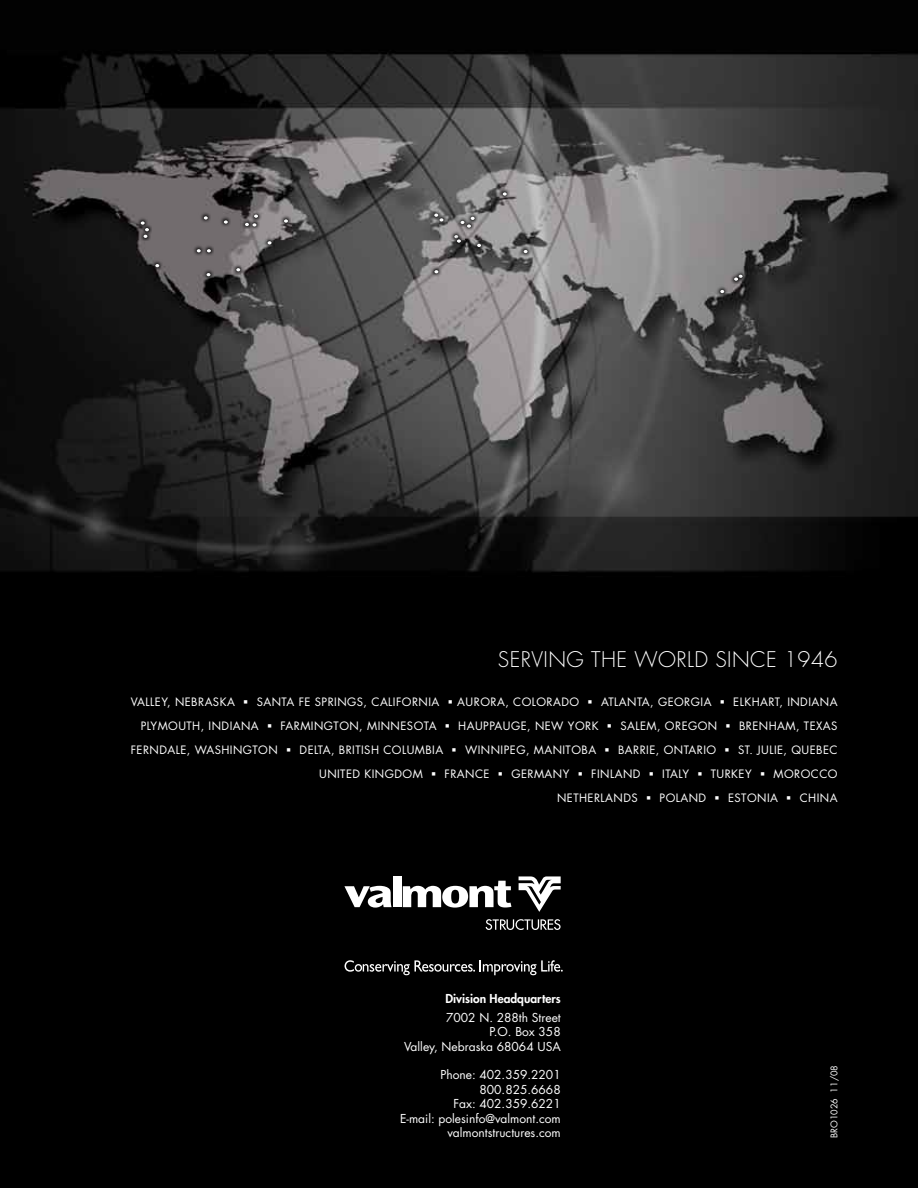
<style>
.page{position:relative;width:918px;height:1188px;background:#fff}
.page>*{position:absolute;margin:0;border:0;box-sizing:border-box;transform-origin:0 0}
.t1{font:300 21px "Futura";letter-spacing:.02em;color:#fff}
.t2{font:12px/14.4px "Futura";color:#fff;text-align:right}
.t3{font:800 12px "Futura";color:#fff}
.t4{font:11.25px/24px "Futura";letter-spacing:.04em;color:#fff}
.t5{font:9px "Futura";color:#fff}
</style>
<div class="page">
<img style="left:0;top:0;width:918px;height:1188px">
<svg style="left:138px;top:229px;width:13px;height:12px"></svg>
<svg style="left:140px;top:223px;width:12px;height:11px"></svg>
<svg style="left:135px;top:216px;width:13px;height:12px"></svg>
<svg style="left:141px;top:221px;width:8px;height:17px"></svg>
<svg style="left:191px;top:244px;width:10px;height:12px"></svg>
<svg style="left:197px;top:249px;width:4px;height:3px"></svg>
<svg style="left:201px;top:244px;width:13px;height:12px"></svg>
<svg style="left:207px;top:249px;width:4px;height:3px"></svg>
<svg style="left:247px;top:221px;width:13px;height:9px"></svg>
<svg style="left:429px;top:265px;width:13px;height:11px"></svg>
<svg style="left:434px;top:270px;width:4px;height:3px"></svg>
<svg style="left:449px;top:230px;width:13px;height:11px"></svg>
<svg style="left:472px;top:238px;width:13px;height:12px"></svg>
<svg style="left:477px;top:244px;width:4px;height:3px"></svg>
<svg style="left:434px;top:213px;width:13px;height:12px"></svg>
<svg style="left:429px;top:208px;width:13px;height:12px"></svg>
<svg style="left:434px;top:214px;width:9px;height:8px"></svg>
<svg style="left:455px;top:215px;width:10px;height:12px"></svg>
<svg style="left:461px;top:228px;width:13px;height:3px"></svg>
<svg style="left:465px;top:211px;width:13px;height:12px"></svg>
<svg style="left:461px;top:217px;width:14px;height:11px"></svg>
<svg style="left:497px;top:187px;width:13px;height:12px"></svg>
<svg style="left:503px;top:192px;width:4px;height:4px"></svg>
<svg style="left:451px;top:234px;width:13px;height:12px"></svg>
<svg style="left:454px;top:235px;width:7px;height:8px"></svg>
<svg style="left:218px;top:215px;width:13px;height:12px"></svg>
<svg style="left:224px;top:220px;width:4px;height:4px"></svg>
<svg style="left:249px;top:209px;width:13px;height:12px"></svg>
<svg style="left:198px;top:211px;width:13px;height:12px"></svg>
<svg style="left:204px;top:216px;width:4px;height:4px"></svg>
<svg style="left:239px;top:217px;width:13px;height:12px"></svg>
<svg style="left:245px;top:215px;width:13px;height:12px"></svg>
<svg style="left:279px;top:214px;width:12px;height:12px"></svg>
<svg style="left:284px;top:219px;width:4px;height:4px"></svg>
<svg style="left:201px;top:268px;width:13px;height:11px"></svg>
<svg style="left:150px;top:259px;width:13px;height:11px"></svg>
<svg style="left:155px;top:264px;width:4px;height:3px"></svg>
<svg style="left:262px;top:236px;width:13px;height:12px"></svg>
<svg style="left:268px;top:241px;width:4px;height:3px"></svg>
<svg style="left:231px;top:263px;width:13px;height:12px"></svg>
<svg style="left:236px;top:268px;width:4px;height:3px"></svg>
<svg style="left:715px;top:284px;width:13px;height:12px"></svg>
<svg style="left:720px;top:290px;width:4px;height:3px"></svg>
<svg style="left:733px;top:269px;width:13px;height:12px"></svg>
<svg style="left:729px;top:272px;width:13px;height:12px"></svg>
<svg style="left:734px;top:275px;width:9px;height:6px"></svg>
<svg style="left:518px;top:244px;width:13px;height:12px"></svg>
<svg style="left:524px;top:250px;width:4px;height:3px"></svg>
<svg style="left:486px;top:919px;width:75px;height:11px"></svg>
<svg style="left:519px;top:876px;width:42px;height:36px"></svg>
<svg style="left:344px;top:886px;width:48px;height:22px"></svg>
<div style="left:393px;top:876px;width:8px;height:31px;background:#fff"></div>
<svg style="left:403px;top:881px;width:108px;height:27px"></svg>
<svg style="left:345px;top:960px;width:218px;height:15px;background:#3a3a3a"></svg>
<h1 class="t1" style="left:498px;top:646px;width:13px">SERV</h1>
<h1 class="t1" style="left:544px;top:646px;width:295px">ING THE WORLD SINCE 1946</h1>
<p class="t4" style="left:131px;top:689px;width:62px">VALLEY, NEBRAS</p>
<p class="t4" style="left:220px;top:689px;width:181px">KA ▪ SANTA FE SPRI NGS, CALIFOR</p>
<p class="t4" style="left:419px;top:689px;width:16px">NIA</p>
<p class="t4" style="left:448px;top:689px;width:35px">▪ AURORA</p>
<p class="t4" style="left:505px;top:689px;width:41px">, CO LORA</p>
<p class="t4" style="left:562px;top:689px;width:106px">DO ▪ ATLANTA, GEOR</p>
<p class="t4" style="left:691px;top:689px;width:16px">GIA</p>
<p class="t4" style="left:720px;top:689px;width:118px">▪ ELKHART, INDIANA</p>
<p class="t4" style="left:141px;top:713px;width:268px">PLYMOUTH, I NDIANA ▪ FARMI NGTON, MI NNESO</p>
<p class="t4" style="left:424px;top:713px;width:153px">TA ▪ HAUPPAUGE, NEW YOR</p>
<p class="t4" style="left:592px;top:713px;width:82px">K ▪ SALEM, ORE</p>
<p class="t4" style="left:688px;top:713px;width:143px">GO N ▪ BRE NHAM, TEXAS</p>
<p class="t4" style="left:131px;top:737px;width:302px">FERNDALE, WAS HINGTON ▪ DELTA, BRITIS H COLUMBIA</p>
<p class="t4" style="left:452px;top:737px;width:129px">▪ WINNIPEG, MANITOBA</p>
<p class="t4" style="left:605px;top:737px;width:21px">▪ BARRIE</p>
<p class="t4" style="left:656px;top:737px;width:41px">, ONTARIO</p>
<p class="t4" style="left:725px;top:737px;width:93px">▪ ST. JULIE, QUEBEC</p>
<p class="t4" style="left:319px;top:761px;width:164px">UNITED KI NGDOM ▪ FRANCE</p>
<p class="t4" style="left:498px;top:761px;width:22px">▪ GER</p>
<p class="t4" style="left:557px;top:761px;width:227px;text-indent:-23px">MANY ▪ FI NLAND ▪ ITALY ▪ TU RKEY ▪ MOROCCO<br>NETHERLANDS ▪ POLAND ▪ ESTO NIA</p>
<p class="t4" style="left:786px;top:785px;width:51px">▪ CHINA</p>
<p class="t3" style="left:445px;top:991px;width:117px">Division Headquarters</p>
<p class="t2" style="left:404px;top:1010px;width:158px">7002 N . 288TH STREET<br>P.O. BOX 358<br>VALLEY, NEBRASKA 68064 USA</p>
<p class="t2" style="left:400px;top:1068px;width:162px">PHONE: 402.359.2201<br>800.825.6668<br>FAX: 402.359.6221<br>E-MAIL: POLESINFO@VALMONT.COM<br>VALMONTSTRUCTURES.COM</p>
<p class="t5" style="left:828px;top:1138px;width:74px;rotate:-90deg">BRO1026 11/08</p>
</div>
